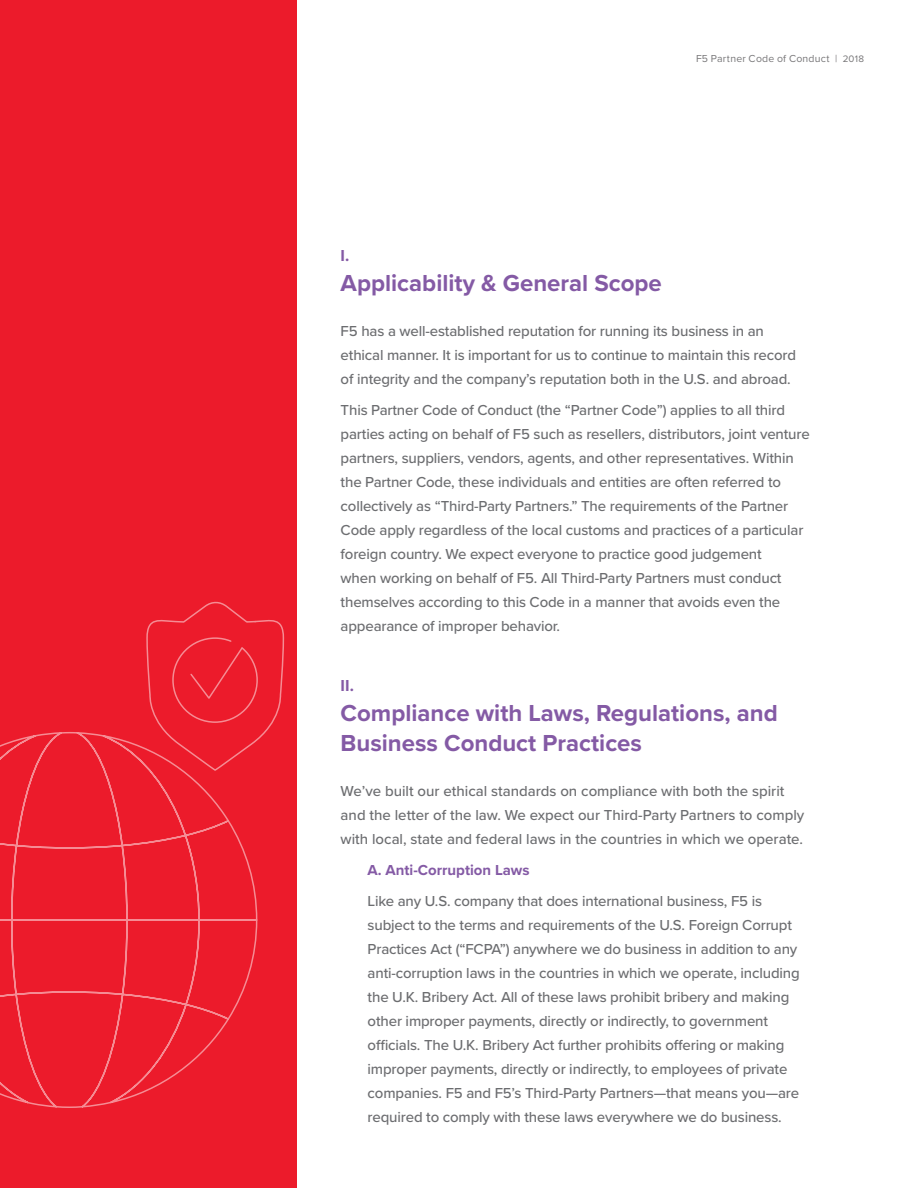
<style>
.page{position:relative;width:918px;height:1188px;background:#fff}
.page>*{position:absolute;margin:0;border:0;box-sizing:border-box;transform-origin:0 0}
.section_headline{font:700 24px/30px "Proxima Nova";color:#845aa5}
.section_number{font:700 16.5px "Proxima Nova";color:#845aa5}
.Body-body{font:500 15px/24px "Proxima Nova";letter-spacing:-.01em;color:#6c6d70}
.sub-head-body-body{font:500 15px/24px "Proxima Nova";letter-spacing:-.01em;color:#6c6d70}
.sub-section{font:700 15px "Proxima Nova";color:#845aa5}
.t1{font:10.5px "Proxima Nova";letter-spacing:.02em;color:#787779}
.s1{font-size:9.75px}
</style>
<div class="page">
<div style="left:0;top:0;width:297px;height:1188px;background:#ec1b2b"></div>
<svg style="left:0;top:601px;width:285px;height:507px"></svg>
<p class="t1" style="left:696px;top:51px;width:169px">F5 Partner Code of Conduct | <span class="s1">2018</span></p>
<p class="section_number" style="left:341px;top:244px;width:10px">I.</p>
<p class="section_headline" style="left:341px;top:268px;width:323px">Applicability &amp; General Scope</p>
<p class="Body-body" style="left:341px;top:319px;width:457px">F5 has a well-established reputation for running its business in an ethical manner. It is important for us to continue to maintain this record of integrity and the company’s reputation both in the U.S. and abroad.</p>
<p class="Body-body" style="left:341px;top:398px;width:471px">This Partner Code of Conduct (the “Partner Code”) applies to all third parties acting on behalf of F5 such as resellers, distributors, joint venture partners, suppliers, vendors, agents, and other representatives. Within the Partner Code, these individuals and entities are often referred to collectively as “Third-Party Partners.” The requirements of the Partner Code apply regardless of the local customs and practices of a particular foreign country. We expect everyone to practice good judgement<br>when working on behalf of F5. All Third-Party Partners must conduct themselves according to this Code in a manner that avoids even the appearance of improper behavior.</p>
<p class="section_number" style="left:341px;top:673px;width:15px">II.</p>
<p class="section_headline" style="left:341px;top:698px;width:439px">Compliance with Laws, Regulations, and<br>Business Conduct Practices</p>
<p class="Body-body" style="left:341px;top:779px;width:465px">We’ve built our ethical standards on compliance with both the spirit and the letter of the law. We expect our Third-Party Partners to comply with local, state and federal laws in the countries in which we operate.</p>
<p class="sub-section" style="left:368px;top:859px;width:163px">A. Anti-Corruption Laws</p>
<p class="sub-head-body-body" style="left:368px;top:888px;width:434px">Like any U.S. company that does international business, F5 is subject to the terms and requirements of the U.S. Foreign Corrupt Practices Act (“FCPA”) anywhere we do business in addition to any anti-corruption laws in the countries in which we operate, including the U.K. Bribery Act. All of these laws prohibit bribery and making other improper payments, directly or indirectly, to government officials. The U.K. Bribery Act further prohibits offering or making improper payments, directly or indirectly, to employees of private companies. F5 and F5’s Third-Party Partners—that means you—are required to comply with these laws everywhere we do business.</p>
</div>
